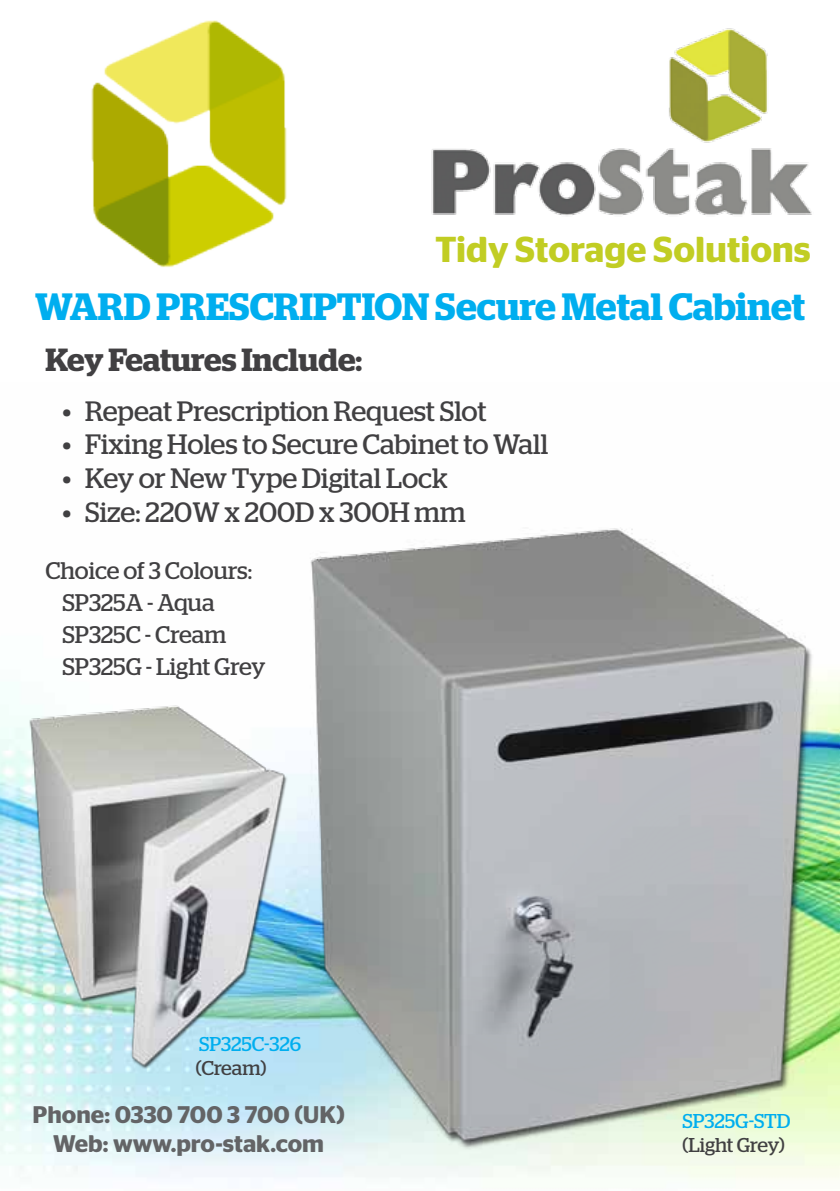
<style>
.page{position:relative;width:840px;height:1191px;background:#fff}
.page>*{position:absolute;margin:0;border:0;box-sizing:border-box;transform-origin:0 0}
.t1{font:600 38px "Stag";color:#00aeef}
.t2{font:600 36px "Stag Sans";color:#c1cd23}
.t3{font:600 32px "Stag";letter-spacing:-.005em;color:#414042}
.t4{font:28px "Stag";color:#414042}
.t5{font:24px/32px "Stag";color:#414042}
.t6{font:600 24px/28.8px "Stag Sans";color:#636466;text-align:center}
.t7{font:20px "Stag";color:#00aeef}
.t8{font:20px "Stag";color:#414042}
</style>
<div class="page">
<img style="left:0;top:675px;width:839px;height:504px">
<img style="left:431px;top:28px;width:381px;height:188px">
<img style="left:17px;top:681px;width:258px;height:394px">
<img style="left:275px;top:528px;width:563px;height:651px">
<img style="left:91px;top:20px;width:196px;height:247px">
<p class="t2" style="left:435px;top:228px;width:377px">Tidy Storage Solutions</p>
<h1 class="t1" style="left:35px;top:284px;width:771px">WARD PRESCRIPTION Secure Metal Cabinet</h1>
<p class="t3" style="left:45px;top:341px;width:318px">Key Features Include:</p>
<p class="t4" style="left:62px;top:395px;width:425px">• Repeat Prescription Request Slot</p>
<p class="t4" style="left:62px;top:428px;width:487px">• Fixing Holes to Secure Cabinet to Wall</p>
<p class="t4" style="left:62px;top:462px;width:386px">• Key or New Type Digital Lock</p>
<p class="t4" style="left:62px;top:495px;width:404px">• Size: 220W x 200D x 300H mm</p>
<p class="t5" style="left:62px;top:554px;width:204px;text-indent:-17px">Choice of 3 Colours:<br>SP325A - Aqua<br>SP325C - Cream<br>SP325G - Light Grey</p>
<p class="t7" style="left:199px;top:1032px;width:103px">SP325C-326</p>
<p class="t8" style="left:196px;top:1056px;width:72px">(Cream)</p>
<p class="t6" style="left:33px;top:1100px;width:313px">Phone: 0330 700 3 700 (UK)<br>Web: www.pro-stak.com</p>
<p class="t7" style="left:682px;top:1109px;width:110px">SP325G-STD</p>
<p class="t8" style="left:682px;top:1133px;width:104px">(Light Grey)</p>
</div>
